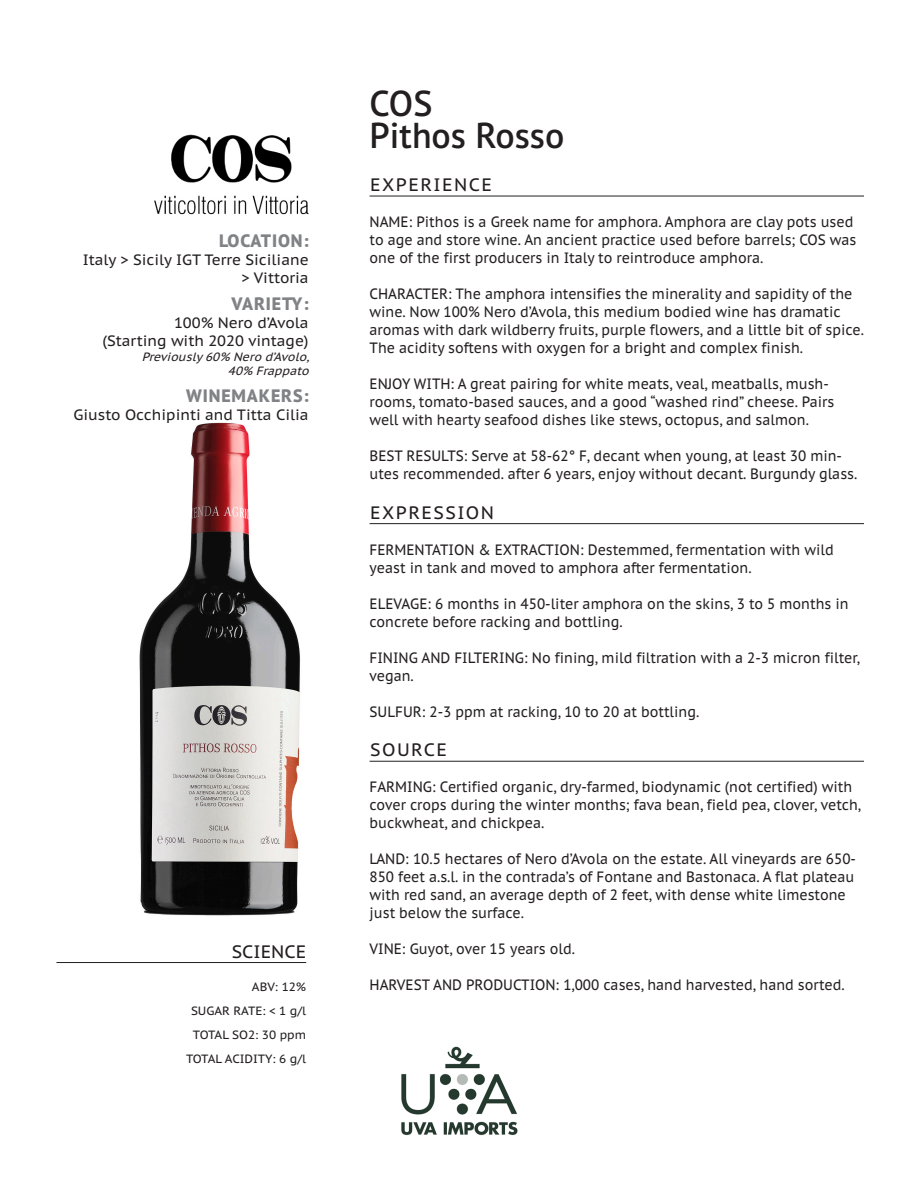
<style>
.page{position:relative;width:918px;height:1188px;background:#fff}
.page>*{position:absolute;margin:0;border:0;box-sizing:border-box;transform-origin:0 0}
.Wine_Name{font:600 36px "PT Sans Pro";color:#231f20}
.Location_Variety{font:800 18px "PT Sans Pro";letter-spacing:.05em;color:#808285}
.Section_Heder{font:18px "PT Sans Pro Caption";letter-spacing:.08em;color:#231f20}
.Section_Heder_Right{font:18px "PT Sans Pro Caption";color:#231f20}
.Category{font:15px/18px "PT Sans Pro Caption";color:#231f20;scale:.92 1}
.Location_Variety-2{font:15px "PT Sans Pro Caption";color:#231f20}
.Category-2{font:15px "PT Sans Pro Caption";color:#231f20}
.Science_Words{font:12px "PT Sans Pro Caption";color:#231f20}
.Location_Variety-3{font:italic 12px "PT Sans Pro Caption";color:#231f20}
</style>
<div class="page">
<hr style="left:370px;top:196px;width:494px;height:1px;background:#231f20">
<hr style="left:370px;top:523px;width:494px;height:1px;background:#231f20">
<hr style="left:370px;top:761px;width:494px;height:1px;background:#231f20">
<img style="left:139px;top:422px;width:161px;height:494px">
<hr style="left:56px;top:962px;width:250px;height:1px;background:#231f20">
<img style="left:401px;top:1046px;width:117px;height:90px">
<img style="left:155px;top:134px;width:154px;height:81px">
<p class="Location_Variety" style="left:219px;top:229px;width:91px">LOCATION:</p>
<p class="Location_Variety-2" style="left:83px;top:250px;width:227px">Italy &gt; Sicily IGT Terre Siciliane</p>
<p class="Location_Variety-2" style="left:242px;top:268px;width:69px">&gt; Vittoria</p>
<p class="Location_Variety" style="left:232px;top:292px;width:79px">VARIETY:</p>
<p class="Location_Variety-2" style="left:174px;top:313px;width:136px">100% Nero d’Avola</p>
<p class="Location_Variety-2" style="left:102px;top:331px;width:208px">(Starting with 2020 vintage)</p>
<p class="Location_Variety-3" style="left:142px;top:349px;width:173px">Previously60% Nero d’Avolo,</p>
<p class="Location_Variety-3" style="left:228px;top:363px;width:86px">40% Frappato</p>
<p class="Location_Variety" style="left:186px;top:384px;width:124px">WINEMAKERS:</p>
<p class="Category-2" style="left:73px;top:405px;width:237px">Giusto Occhipinti and Titta Cilia</p>
<p class="Section_Heder_Right" style="left:232px;top:940px;width:76px">SCIENCE</p>
<p class="Science_Words" style="left:252px;top:979px;width:56px">ABV: 12%</p>
<p class="Science_Words" style="left:191px;top:1003px;width:117px">SUGAR RATE: &lt; 1 g/l</p>
<p class="Science_Words" style="left:193px;top:1027px;width:115px">TOTAL SO2: 30 ppm</p>
<p class="Science_Words" style="left:186px;top:1051px;width:122px">TOTAL ACIDITY: 6 g/l</p>
<p class="Wine_Name" style="left:370px;top:80px;width:64px">COS</p>
<p class="Wine_Name" style="left:370px;top:112px;width:196px">Pithos Rosso</p>
<p class="Section_Heder" style="left:370px;top:173px;width:123px">EXPERIENCE</p>
<p class="Category" style="left:370px;top:213px;width:531px">NAME: Pithos is a Greek name for amphora. Amphora are clay pots used to age and store wine. An ancient practice used before barrels; COS was one of the first producers in Italy to reintroduce amphora.</p>
<p class="Category" style="left:370px;top:285px;width:539px">CHARACTER: The amphora intensifies the minerality and sapidity of the wine. Now 100% Nero d’Avola, this medium bodied wine has dramatic aromas with dark wildberry fruits, purple flowers, and a little bit of spice.<br>The acidity softens with oxygen for a bright and complex finish.</p>
<p class="Category" style="left:370px;top:375px;width:507px">ENJOY WITH: A great pairing for white meats, veal, meatballs, mush&shy;rooms, tomato-based sauces, and a good “washed rind” cheese. Pairs well with hearty seafood dishes like stews, octopus, and salmon.</p>
<p class="Category" style="left:370px;top:447px;width:532px">BEST RESULTS: Serve at 58-62° F, decant when young, at least 30 min&shy;utes recommended. after 6 years, enjoy without decant. Burgundy glass.</p>
<p class="Section_Heder" style="left:370px;top:501px;width:125px">EXPRESSION</p>
<p class="Category" style="left:370px;top:540px;width:506px">FERMENTATION &amp; EXTRACTION: Destemmed, fermentation with wild yeast in tank and moved to amphora after fermentation.</p>
<p class="Category" style="left:370px;top:594px;width:522px">ELEVAGE: 6 months in 450-liter amphora on the skins, 3 to 5 months in concrete before racking and bottling.</p>
<p class="Category" style="left:370px;top:648px;width:535px">FINING AND FILTERING: No fining, mild filtration with a 2-3 micron filter, vegan.</p>
<p class="Category" style="left:370px;top:702px;width:360px">SULFUR: 2-3 ppm at racking, 10 to 20 at bottling.</p>
<p class="Section_Heder" style="left:370px;top:738px;width:78px">SOURCE</p>
<p class="Category" style="left:370px;top:778px;width:536px">FARMING: Certified organic, dry-farmed, biodynamic (not certified) with cover crops during the winter months; fava bean, field pea, clover, vetch, buckwheat, and chickpea.</p>
<p class="Category" style="left:370px;top:850px;width:530px">LAND: 10.5 hectares of Nero d’Avola on the estate. All vineyards are 650- 850 feet a.s.l. in the contrada’s of Fontane and Bastonaca. A flat plateau with red sand, an average depth of 2 feet, with dense white limestone just below the surface.</p>
<p class="Category" style="left:370px;top:940px;width:225px">VINE: Guyot, over 15 years old.</p>
<p class="Category" style="left:370px;top:976px;width:518px">HARVEST AND PRODUCTION: 1,000 cases, hand harvested, hand sorted.</p>
</div>
